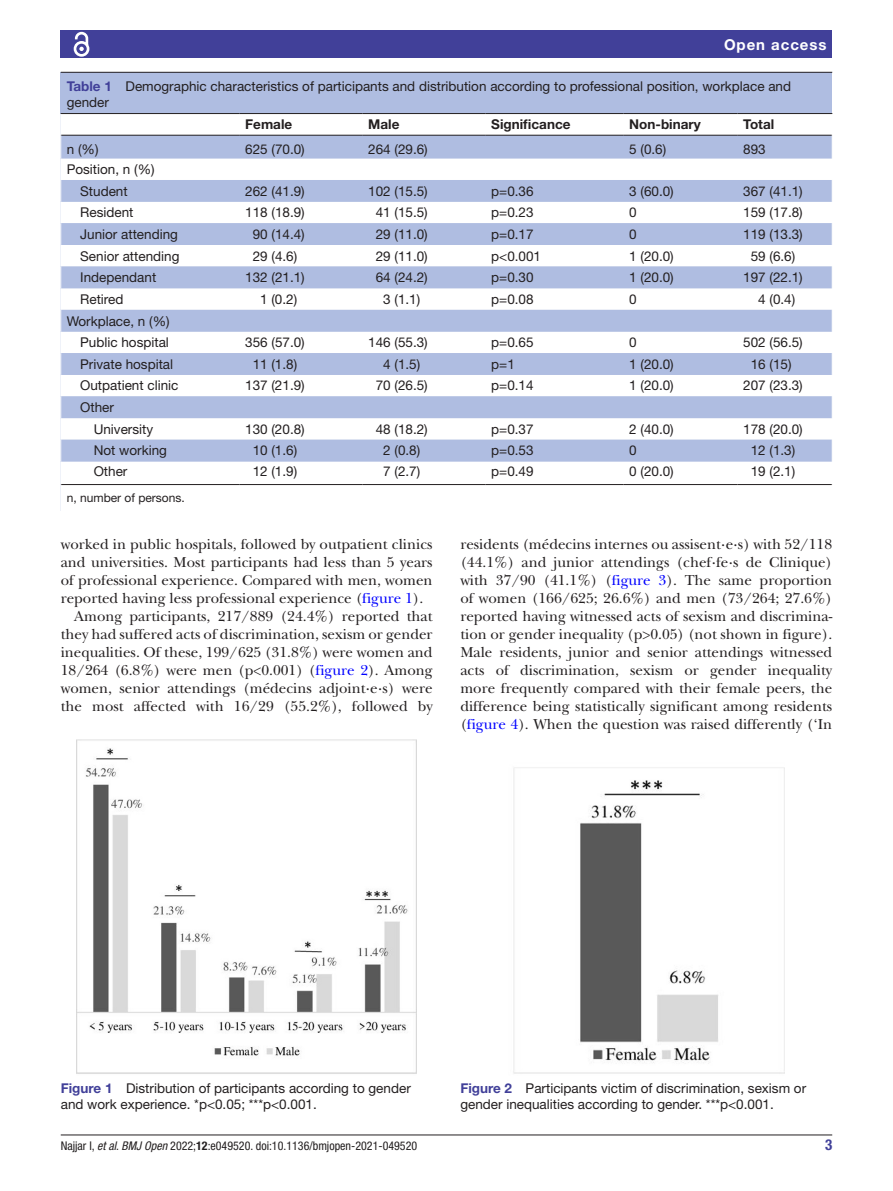
<style>
.page{position:relative;width:893px;height:1191px;background:#fff}
.page>*{position:absolute;margin:0;border:0;box-sizing:border-box;transform-origin:0 0}
.t1{font:15px/18px "New Baskerville";color:#231f20;text-align:justify}
.t2{font:700 15px "Helvetica Neue LT Std";letter-spacing:.065em;color:#fff}
.t3{font:700 condensed 15px "Helvetica Neue LT Std";color:#414099}
.t4{font:13.5px/21.6px "Helvetica Neue LT Std";color:#231f20}
.t5{font:700 13.5px "Helvetica Neue LT Std";color:#231f20}
.t6{font:condensed 12px "Helvetica Neue LT Std";color:#231f20}
.t7{font:12px "Helvetica Neue LT Std";color:#231f20}
.s1{font-weight:700;color:#414099}
.s2{color:#00f}
.s3{font-style:italic}
.s4{font-weight:700}
</style>
<div class="page">
<hr style="left:61px;top:1134px;width:771px;height:1px;background:#231f20">
<div style="left:61px;top:31px;width:771px;height:27px;background:#414099"></div>
<svg style="left:73px;top:31px;width:17px;height:26px"></svg>
<div style="left:61px;top:73px;width:771px;height:438px;background:#afbde1"></div>
<hr style="left:61px;top:72px;width:771px;height:1px;background:#231f20">
<div style="left:61px;top:114px;width:771px;height:397px;background:#fff"></div>
<svg style="left:61px;top:136px;width:771px;height:325px"></svg>
<hr style="left:61px;top:113px;width:178px;height:1px;background:#231f20">
<hr style="left:61px;top:135px;width:178px;height:1px;background:#231f20">
<hr style="left:239px;top:113px;width:123px;height:1px;background:#231f20">
<hr style="left:239px;top:135px;width:123px;height:1px;background:#231f20">
<hr style="left:362px;top:113px;width:123px;height:1px;background:#231f20">
<hr style="left:362px;top:135px;width:123px;height:1px;background:#231f20">
<hr style="left:485px;top:113px;width:138px;height:1px;background:#231f20">
<hr style="left:485px;top:135px;width:138px;height:1px;background:#231f20">
<hr style="left:623px;top:113px;width:114px;height:1px;background:#231f20">
<hr style="left:623px;top:135px;width:114px;height:1px;background:#231f20">
<hr style="left:737px;top:113px;width:95px;height:1px;background:#231f20">
<hr style="left:737px;top:135px;width:95px;height:1px;background:#231f20">
<hr style="left:239px;top:484px;width:123px;height:1px;background:#231f20">
<hr style="left:362px;top:484px;width:123px;height:1px;background:#231f20">
<hr style="left:485px;top:484px;width:138px;height:1px;background:#231f20">
<hr style="left:623px;top:484px;width:114px;height:1px;background:#231f20">
<hr style="left:737px;top:484px;width:95px;height:1px;background:#231f20">
<hr style="left:61px;top:484px;width:178px;height:1px;background:#231f20">
<svg style="left:60px;top:114px;width:1px;height:397px"></svg>
<hr style="left:67px;top:501px;width:765px;height:2px;background:#fff">
<img style="left:77px;top:739px;width:340px;height:335px">
<img style="left:513px;top:767px;width:271px;height:307px">
<p class="t2" style="left:724px;top:35px;width:104px">Open access</p>
<p class="t4" style="left:67px;top:77px;width:726px;line-height:16.5px"><span class="s1">Table 1</span> Demographic characteristics of participants and distribution according to professional position, workplace and gender</p>
<p class="t5" style="left:245px;top:116px;width:48px">Female</p>
<p class="t5" style="left:368px;top:116px;width:33px">Male</p>
<p class="t5" style="left:491px;top:116px;width:81px">Significance</p>
<p class="t5" style="left:629px;top:116px;width:73px">Non-binary</p>
<p class="t5" style="left:743px;top:116px;width:32px">Total</p>
<p class="t4" style="left:67px;top:138px;width:33px">n (%)</p>
<p class="t4" style="left:245px;top:138px;width:61px">625 (70.0)</p>
<p class="t4" style="left:368px;top:138px;width:61px">264 (29.6)</p>
<p class="t4" style="left:629px;top:138px;width:39px">5 (0.6)</p>
<p class="t4" style="left:743px;top:138px;width:24px">893</p>
<p class="t4" style="left:80px;top:158px;width:76px;text-indent:-14px">Position, n (%)<br>Student</p>
<p class="t4" style="left:245px;top:180px;width:61px">262 (41.9)</p>
<p class="t4" style="left:368px;top:180px;width:61px">102 (15.5)</p>
<p class="t4" style="left:491px;top:180px;width:44px">p=0.36</p>
<p class="t4" style="left:629px;top:180px;width:46px">3 (60.0)</p>
<p class="t4" style="left:743px;top:180px;width:61px">367 (41.1)</p>
<p class="t4" style="left:80px;top:201px;width:55px">Resident</p>
<p class="t4" style="left:245px;top:201px;width:61px">118 (18.9)</p>
<p class="t4" style="left:376px;top:201px;width:54px">41 (15.5)</p>
<p class="t4" style="left:491px;top:201px;width:44px">p=0.23</p>
<p class="t4" style="left:629px;top:201px;width:9px">0</p>
<p class="t4" style="left:743px;top:201px;width:61px">159 (17.8)</p>
<p class="t4" style="left:80px;top:223px;width:99px">Junior attending</p>
<p class="t4" style="left:253px;top:223px;width:54px">90 (14.4)</p>
<p class="t4" style="left:376px;top:223px;width:54px">29 (11.0)</p>
<p class="t4" style="left:491px;top:223px;width:44px">p=0.17</p>
<p class="t4" style="left:629px;top:223px;width:9px">0</p>
<p class="t4" style="left:743px;top:223px;width:61px">119 (13.3)</p>
<p class="t4" style="left:80px;top:245px;width:101px">Senior attending</p>
<p class="t4" style="left:253px;top:245px;width:46px">29 (4.6)</p>
<p class="t4" style="left:376px;top:245px;width:54px">29 (11.0)</p>
<p class="t4" style="left:491px;top:245px;width:51px">p&lt;0.001</p>
<p class="t4" style="left:629px;top:245px;width:46px">1 (20.0)</p>
<p class="t4" style="left:751px;top:245px;width:46px">59 (6.6)</p>
<p class="t4" style="left:80px;top:266px;width:78px">Independant</p>
<p class="t4" style="left:245px;top:266px;width:61px">132 (21.1)</p>
<p class="t4" style="left:376px;top:266px;width:54px">64 (24.2)</p>
<p class="t4" style="left:491px;top:266px;width:44px">p=0.30</p>
<p class="t4" style="left:629px;top:266px;width:46px">1 (20.0)</p>
<p class="t4" style="left:743px;top:266px;width:61px">197 (22.1)</p>
<p class="t4" style="left:80px;top:288px;width:45px">Retired</p>
<p class="t4" style="left:260px;top:288px;width:39px">1 (0.2)</p>
<p class="t4" style="left:383px;top:288px;width:39px">3 (1.1)</p>
<p class="t4" style="left:491px;top:288px;width:44px">p=0.08</p>
<p class="t4" style="left:629px;top:288px;width:9px">0</p>
<p class="t4" style="left:758px;top:288px;width:39px">4 (0.4)</p>
<p class="t4" style="left:67px;top:310px;width:104px;text-align:right">Workplace, n (%)<br>Public hospital</p>
<p class="t4" style="left:245px;top:331px;width:61px">356 (57.0)</p>
<p class="t4" style="left:368px;top:331px;width:61px">146 (55.3)</p>
<p class="t4" style="left:491px;top:331px;width:44px">p=0.65</p>
<p class="t4" style="left:629px;top:331px;width:9px">0</p>
<p class="t4" style="left:743px;top:331px;width:61px">502 (56.5)</p>
<p class="t4" style="left:80px;top:353px;width:95px">Private hospital</p>
<p class="t4" style="left:253px;top:353px;width:46px">11 (1.8)</p>
<p class="t4" style="left:383px;top:353px;width:39px">4 (1.5)</p>
<p class="t4" style="left:491px;top:353px;width:25px">p=1</p>
<p class="t4" style="left:629px;top:353px;width:46px">1 (20.0)</p>
<p class="t4" style="left:751px;top:353px;width:42px">16 (15)</p>
<p class="t4" style="left:80px;top:375px;width:100px">Outpatient clinic</p>
<p class="t4" style="left:245px;top:375px;width:61px">137 (21.9)</p>
<p class="t4" style="left:376px;top:375px;width:54px">70 (26.5)</p>
<p class="t4" style="left:491px;top:375px;width:44px">p=0.14</p>
<p class="t4" style="left:629px;top:375px;width:46px">1 (20.0)</p>
<p class="t4" style="left:743px;top:375px;width:61px">207 (23.3)</p>
<p class="t4" style="left:94px;top:396px;width:61px;text-indent:-14px">Other<br>University</p>
<p class="t4" style="left:245px;top:418px;width:61px">130 (20.8)</p>
<p class="t4" style="left:376px;top:418px;width:54px">48 (18.2)</p>
<p class="t4" style="left:491px;top:418px;width:44px">p=0.37</p>
<p class="t4" style="left:629px;top:418px;width:46px">2 (40.0)</p>
<p class="t4" style="left:743px;top:418px;width:61px">178 (20.0)</p>
<p class="t4" style="left:94px;top:439px;width:75px">Not working</p>
<p class="t4" style="left:253px;top:439px;width:46px">10 (1.6)</p>
<p class="t4" style="left:383px;top:439px;width:39px">2 (0.8)</p>
<p class="t4" style="left:491px;top:439px;width:44px">p=0.53</p>
<p class="t4" style="left:629px;top:439px;width:9px">0</p>
<p class="t4" style="left:751px;top:439px;width:46px">12 (1.3)</p>
<p class="t4" style="left:94px;top:460px;width:35px">Other</p>
<p class="t4" style="left:253px;top:460px;width:46px">12 (1.9)</p>
<p class="t4" style="left:383px;top:460px;width:39px">7 (2.7)</p>
<p class="t4" style="left:491px;top:460px;width:44px">p=0.49</p>
<p class="t4" style="left:629px;top:460px;width:46px">0 (20.0)</p>
<p class="t4" style="left:751px;top:460px;width:46px">19 (2.1)</p>
<p class="t7" style="left:67px;top:491px;width:120px">n, number of persons.</p>
<p class="t1" style="left:61px;top:535px;width:373px">worked in public hospitals, followed by outpatient clinics</p>
<p class="t1" style="left:61px;top:553px;width:373px">and universities. Most participants had less than 5 years</p>
<p class="t1" style="left:61px;top:571px;width:373px">of professional experience. Compared with men, women</p>
<p class="t1" style="left:61px;top:589px;width:364px">reported having less professional experience (<span class="s2">figure 1</span>).</p>
<p class="t1" style="left:74px;top:607px;width:360px">Among participants, 217/889 (24.4%) reported that</p>
<p class="t1" style="left:61px;top:625px;width:373px">they had suffered acts of discrimination, sexism or gender</p>
<p class="t1" style="left:61px;top:643px;width:373px">inequalities. Of these, 199/625 (31.8%) were women and</p>
<p class="t1" style="left:61px;top:661px;width:373px">18/264 (6.8%) were men (p&lt;0.001) (<span class="s2">figure 2</span>). Among</p>
<p class="t1" style="left:61px;top:679px;width:373px">women, senior attendings (médecins adjoint·e·s) were</p>
<p class="t1" style="left:61px;top:697px;width:373px">the most affected with 16/29 (55.2%), followed by</p>
<p class="t1" style="left:460px;top:535px;width:373px">residents (médecins internes ou assisent·e·s) with 52/118 (44.1%) and junior attendings (chef·fe·s de Clinique) with 37/90 (41.1%) (<span class="s2">figure 3</span>). The same proportion of women (166/625; 26.6%) and men (73/264; 27.6%) reported having witnessed acts of sexism and discrimina&shy;tion or gender inequality (p&gt;0.05) (not shown in figure).<br>Male residents, junior and senior attendings witnessed acts of discrimination, sexism or gender inequality more frequently compared with their female peers, the difference being statistically significant among residents (<span class="s2">figure 4</span>). When the question was raised differently (‘In</p>
<p class="t4" style="left:61px;top:1080px;width:352px;line-height:16.2px"><span class="s1">Figure 1</span> Distribution of participants according to gender and work experience. *p&lt;0.05; ***p&lt;0.001.</p>
<p class="t4" style="left:460px;top:1080px;width:347px;line-height:16.2px"><span class="s1">Figure 2</span> Participants victim of discrimination, sexism or gender inequalities according to gender. ***p&lt;0.001.</p>
<p class="t6" style="left:61px;top:1138px;width:358px">Najjar I, <span class="s3">et al</span>. <span class="s3">BMJ Open</span> 2022;<span class="s4">12</span>:e049520. doi:10.1136/bmjopen-2021-049520</p>
<p class="t3" style="left:825px;top:1135px;width:9px">3</p>
</div>
